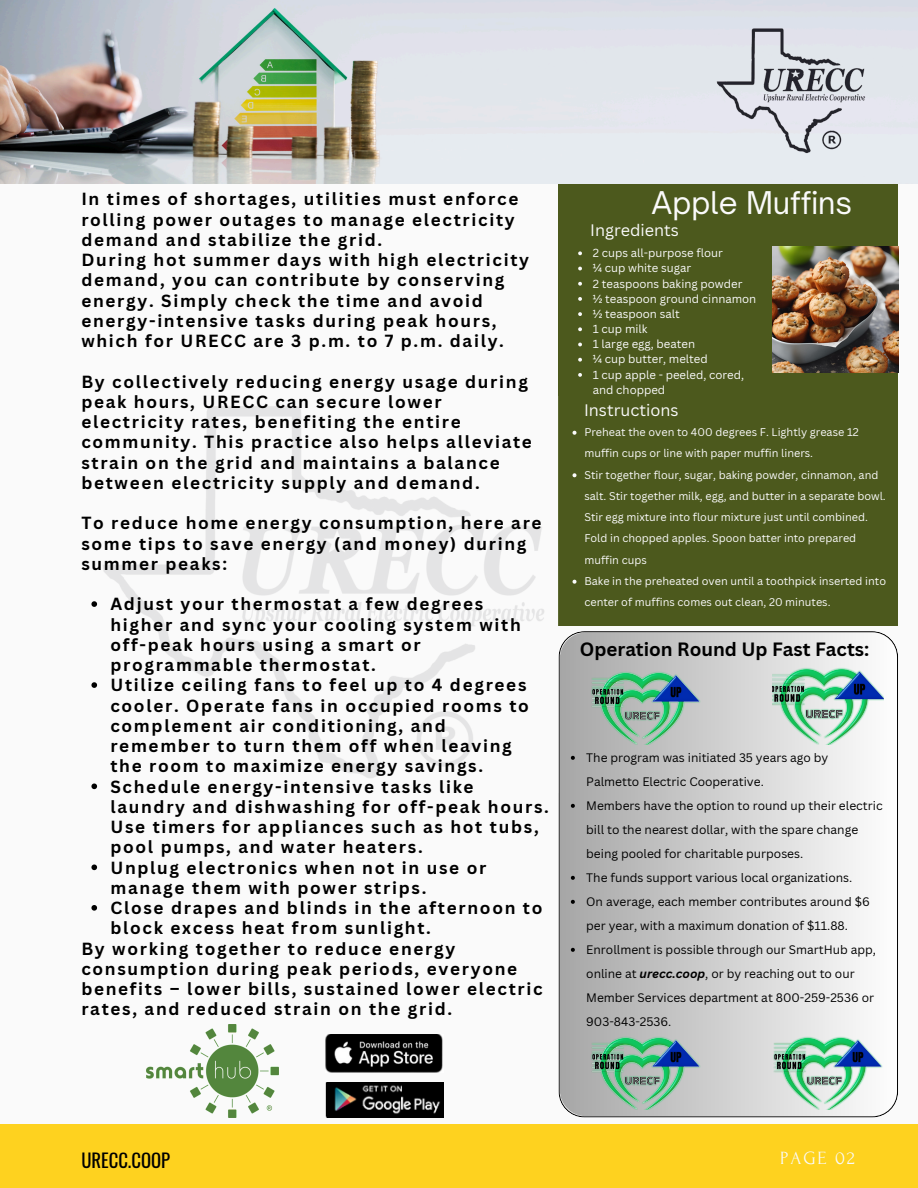
<style>
.page{position:relative;width:918px;height:1188px;background:#fafafa}
.page>*{position:absolute;margin:0;border:0;box-sizing:border-box;transform-origin:0 0}
.t1{font:30px "Open Sauce One";color:#fafafa}
.t2{font:700 18.75px "Canva Sans";color:#000}
.t3{font:18.75px "Oswald";color:#000}
.t4{font:18.6px "Forum";letter-spacing:.1em;color:#fafafa}
.t5{font:700 17.1px/20.2px "Canva Sans";letter-spacing:.1em;color:#000}
.t6{font:16.2px "Canva Sans";color:#fafafa}
.t7{font:12px/24px "Canva Sans";color:#000}
.t8{font:11.4px/15.1px "Canva Sans";color:#fafafa}
.t9{font:10.95px/21.3px "Canva Sans";color:#fafafa}
.s1{font-weight:700;font-style:italic}
</style>
<div class="page">
<div style="left:559px;top:177px;width:339px;height:449px;background:#4c591d"></div>
<div style="left:0;top:1124px;width:918px;height:64px;background:#fed21f"></div>
<svg style="left:559px;top:631px;width:339px;height:486px"></svg>
<img style="left:0;top:0;width:918px;height:183px">
<img style="left:772px;top:247px;width:126px;height:126px">
<img style="left:714px;top:26px;width:155px;height:131px">
<img style="left:772px;top:666px;width:112px;height:78px">
<img style="left:590px;top:671px;width:112px;height:74px">
<img style="left:772px;top:1034px;width:112px;height:76px">
<img style="left:590px;top:1034px;width:112px;height:76px">
<img style="left:93px;top:396px;width:466px;height:396px">
<img style="left:146px;top:1024px;width:133px;height:94px">
<img style="left:325px;top:1034px;width:118px;height:39px">
<img style="left:325px;top:1083px;width:118px;height:35px">
<svg style="left:91px;top:601px;width:6px;height:6px"></svg>
<svg style="left:91px;top:682px;width:6px;height:6px"></svg>
<svg style="left:91px;top:784px;width:6px;height:5px"></svg>
<svg style="left:91px;top:865px;width:6px;height:5px"></svg>
<svg style="left:91px;top:905px;width:6px;height:6px"></svg>
<svg style="left:578px;top:251px;width:4px;height:4px"></svg>
<svg style="left:578px;top:267px;width:4px;height:3px"></svg>
<svg style="left:578px;top:282px;width:4px;height:4px"></svg>
<svg style="left:578px;top:297px;width:4px;height:4px"></svg>
<svg style="left:578px;top:312px;width:4px;height:4px"></svg>
<svg style="left:578px;top:327px;width:4px;height:4px"></svg>
<svg style="left:578px;top:343px;width:4px;height:3px"></svg>
<svg style="left:578px;top:358px;width:4px;height:4px"></svg>
<svg style="left:578px;top:373px;width:4px;height:4px"></svg>
<svg style="left:573px;top:431px;width:4px;height:4px"></svg>
<svg style="left:573px;top:473px;width:4px;height:4px"></svg>
<svg style="left:573px;top:580px;width:4px;height:4px"></svg>
<svg style="left:571px;top:756px;width:4px;height:4px"></svg>
<svg style="left:571px;top:804px;width:4px;height:4px"></svg>
<svg style="left:571px;top:876px;width:4px;height:4px"></svg>
<svg style="left:571px;top:900px;width:4px;height:4px"></svg>
<svg style="left:571px;top:948px;width:4px;height:4px"></svg>
<h5 class="t5" style="left:81px;top:189px;width:449px">In times of shortages, utilities must enforce rolling power outages to manage electricity demand and stabilize the grid.<br>During hot summer days with high electricity demand, you can contribute by conserving energy. Simply check the time and avoid energy-intensive tasks during peak hours, which for URECC are 3 p.m. to 7 p.m. daily.</h5>
<p class="t5" style="left:81px;top:371px;width:452px">By collectively reducing energy usage during peak hours, URECC can secure lower electricity rates, benefiting the entire community. This practice also helps alleviate strain on the grid and maintains a balance between electricity supply and demand.</p>
<h4 class="t5" style="left:81px;top:513px;width:462px">To reduce home energy consumption, here are some tips to save energy (and money) during summer peaks:</h4>
<h4 class="t5" style="left:110px;top:594px;width:412px">Adjust your thermostat a few degrees higher and sync your cooling system with off-peak hours using a smart or programmable thermostat.</h4>
<h4 class="t5" style="left:110px;top:675px;width:420px">Utilize ceiling fans to feel up to 4 degrees cooler. Operate fans in occupied rooms to complement air conditioning, and remember to turn them off when leaving the room to maximize energy savings.</h4>
<p class="t5" style="left:110px;top:776px;width:440px">Schedule energy-intensive tasks like laundry and dishwashing for off-peak hours.<br>Use timers for appliances such as hot tubs, pool pumps, and water heaters.</p>
<p class="t5" style="left:110px;top:857px;width:377px">Unplug electronics when not in use or manage them with power strips.</p>
<p class="t5" style="left:110px;top:897px;width:434px">Close drapes and blinds in the afternoon to block excess heat from sunlight.</p>
<p class="t5" style="left:81px;top:938px;width:463px">By working together to reduce energy consumption during peak periods, everyone benefits – lower bills, sustained lower electric rates, and reduced strain on the grid.</p>
<p class="t1" style="left:652px;top:184px;width:202px">Apple Muffins</p>
<h4 class="t6" style="left:590px;top:218px;width:90px">Ingredients</h4>
<p class="t8" style="left:593px;top:245px;width:132px">2 cups all-purpose flour</p>
<p class="t8" style="left:593px;top:260px;width:100px">¼ cup white sugar</p>
<p class="t8" style="left:593px;top:276px;width:151px">2 teaspoons baking powder</p>
<p class="t8" style="left:593px;top:291px;width:165px">½ teaspoon ground cinnamon</p>
<h3 class="t8" style="left:593px;top:306px;width:88px">½ teaspoon salt</h3>
<p class="t8" style="left:593px;top:321px;width:56px">1 cup milk</p>
<p class="t8" style="left:593px;top:336px;width:104px">1 large egg, beaten</p>
<p class="t8" style="left:593px;top:351px;width:117px">¼ cup butter, melted</p>
<p class="t8" style="left:593px;top:367px;width:153px">1 cup apple - peeled, cored, and chopped</p>
<p class="t6" style="left:584px;top:399px;width:96px">Instructions</p>
<p class="t9" style="left:584px;top:421px;width:276px">Preheat the oven to 400 degrees F. Lightly grease 12 muffin cups or line with paper muffin liners.</p>
<p class="t9" style="left:584px;top:464px;width:303px">Stir together flour, sugar, baking powder, cinnamon, and salt. Stir together milk, egg, and butter in a separate bowl.<br>Stir egg mixture into flour mixture just until combined.<br>Fold in chopped apples. Spoon batter into prepared muffin cups</p>
<p class="t9" style="left:584px;top:570px;width:303px">Bake in the preheated oven until a toothpick inserted into center of muffins comes out clean, 20 minutes.</p>
<p class="t2" style="left:580px;top:636px;width:291px">Operation Round Up Fast Facts:</p>
<p class="t7" style="left:586px;top:745px;width:244px">The program was initiated 35 years ago by<br>Palmetto Electric Cooperative.</p>
<p class="t7" style="left:586px;top:793px;width:298px">Members have the option to round up their electric bill to the nearest dollar, with the spare change being pooled for charitable purposes.</p>
<p class="t7" style="left:586px;top:865px;width:268px">The funds support various local organizations.</p>
<p class="t7" style="left:586px;top:889px;width:285px">On average, each member contributes around $6 per year, with a maximum donation of $11.88.</p>
<h2 class="t7" style="left:586px;top:937px;width:291px">Enrollment is possible through our SmartHub app, online at <span class="s1">urecc.coop</span>, or by reaching out to our Member Services department at 800-259-2536 or 903-843-2536.</h2>
<p class="t3" style="left:81px;top:1145px;width:90px">URECC.COOP</p>
<p class="t4" style="left:780px;top:1148px;width:76px">PAGE 02</p>
</div>
